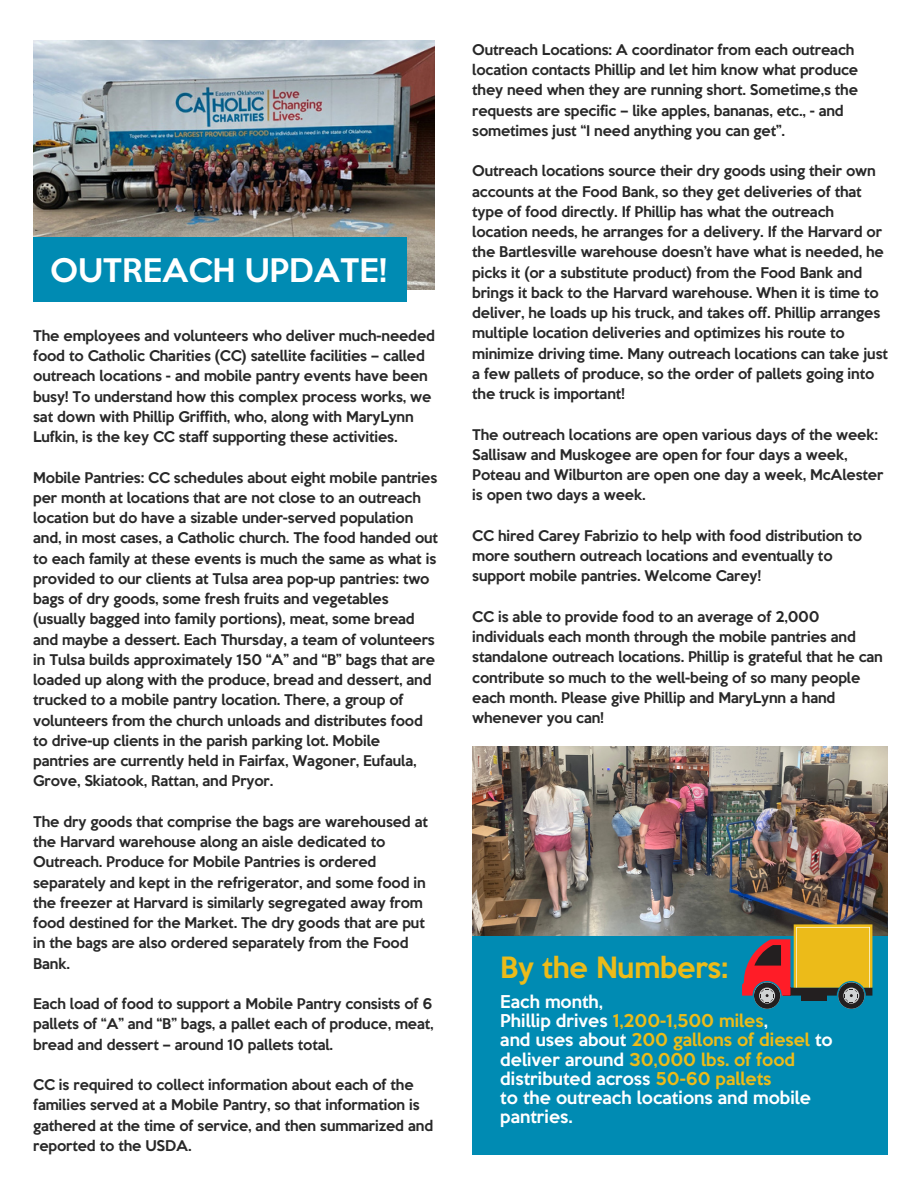
<style>
.page{position:relative;width:918px;height:1188px;background:#fff}
.page>*{position:absolute;margin:0;border:0;box-sizing:border-box;transform-origin:0 0}
.t1{font:33px "Keep Calm Med";color:#fff}
.t2{font:29.85px "Keep Calm Med";letter-spacing:-.005em;color:#ecbb19}
.t3{font:18px/19.2px "Keep Calm Med";color:#fff}
.t4{font:15px/20.2px "Keep Calm Med";letter-spacing:-.01em;color:#282828}
.s1{color:#ecbb19}
</style>
<div class="page">
<img style="left:472px;top:746px;width:415px;height:190px">
<div style="left:472px;top:936px;width:415px;height:218px;background:#008bb3"></div>
<img style="left:33px;top:41px;width:402px;height:248px">
<div style="left:33px;top:237px;width:374px;height:65px;background:#008bb3"></div>
<svg style="left:742px;top:924px;width:130px;height:85px"></svg>
<div style="left:801px;top:994px;width:26px;height:6px;background:#231f20"></div>
<h1 class="t1" style="left:50px;top:244px;width:338px">OUTREACH UPDATE!</h1>
<p class="t4" style="left:33px;top:325px;width:403px">The employees and volunteers who deliver much-needed food to Catholic Charities (CC) satellite facilities – called outreach locations - and mobile pantry events have been busy! To understand how this complex process works, we sat down with Phillip Griffith, who, along with MaryLynn Lufkin, is the key CC staff supporting these activities.</p>
<p class="t4" style="left:33px;top:466px;width:406px">Mobile Pantries: CC schedules about eight mobile pantries per month at locations that are not close to an outreach location but do have a sizable under-served population and, in most cases, a Catholic church. The food handed out to each family at these events is much the same as what is provided to our clients at Tulsa area pop-up pantries: two bags of dry goods, some fresh fruits and vegetables (usually bagged into family portions), meat, some bread and maybe a dessert. Each Thursday, a team of volunteers in Tulsa builds approximately 150 “A” and “B” bags that are loaded up along with the produce, bread and dessert, and trucked to a mobile pantry location. There, a group of volunteers from the church unloads and distributes food to drive-up clients in the parish parking lot. Mobile pantries are currently held in Fairfax, Wagoner, Eufaula, Grove, Skiatook, Rattan, and Pryor.</p>
<p class="t4" style="left:33px;top:811px;width:396px">The dry goods that comprise the bags are warehoused at the Harvard warehouse along an aisle dedicated to Outreach. Produce for Mobile Pantries is ordered separately and kept in the refrigerator, and some food in the freezer at Harvard is similarly segregated away from food destined for the Market. The dry goods that are put in the bags are also ordered separately from the Food Bank.</p>
<p class="t4" style="left:33px;top:993px;width:402px;text-align:justify">Each load of food to support a Mobile Pantry consists of 6 pallets of “A” and “B” bags, a pallet each of produce, meat, bread and dessert – around 10 pallets total.</p>
<p class="t4" style="left:33px;top:1074px;width:401px">CC is required to collect information about each of the families served at a Mobile Pantry, so that information is gathered at the time of service, and then summarized and reported to the USDA.</p>
<p class="t4" style="left:472px;top:39px;width:387px">Outreach Locations: A coordinator from each outreach location contacts Phillip and let him know what produce they need when they are running short. Sometime,s the requests are specific – like apples, bananas, etc., - and sometimes just “I need anything you can get”.</p>
<p class="t4" style="left:472px;top:160px;width:417px">Outreach locations source their dry goods using their own accounts at the Food Bank, so they get deliveries of that type of food directly. If Phillip has what the outreach location needs, he arranges for a delivery. If the Harvard or the Bartlesville warehouse doesn’t have what is needed, he picks it (or a substitute product) from the Food Bank and brings it back to the Harvard warehouse. When it is time to deliver, he loads up his truck, and takes off. Phillip arranges multiple location deliveries and optimizes his route to minimize driving time. Many outreach locations can take just a few pallets of produce, so the order of pallets going into the truck is important!</p>
<p class="t4" style="left:472px;top:423px;width:413px">The outreach locations are open various days of the week:<br>Sallisaw and Muskogee are open for four days a week, Poteau and Wilburton are open one day a week, McAlester is open two days a week.</p>
<p class="t4" style="left:472px;top:525px;width:391px">CC hired Carey Fabrizio to help with food distribution to more southern outreach locations and eventually to support mobile pantries. Welcome Carey!</p>
<p class="t4" style="left:472px;top:606px;width:412px">CC is able to provide food to an average of 2,000 individuals each month through the mobile pantries and standalone outreach locations. Phillip is grateful that he can contribute so much to the well-being of so many people each month. Please give Phillip and MaryLynn a hand whenever you can!</p>
<h2 class="t2" style="left:500px;top:944px;width:229px">By the Numbers:</h2>
<p class="t3" style="left:500px;top:991px;width:334px">Each month,<br>Phillip drives <span class="s1">1,200-1,500 miles</span>,<br>and uses about <span class="s1">200 gallons of diesel</span> to deliver around <span class="s1">30,000 lbs. of food </span>distributed across <span class="s1">50-60 pallets<br></span>to the outreach locations and mobile pantries.</p>
</div>
